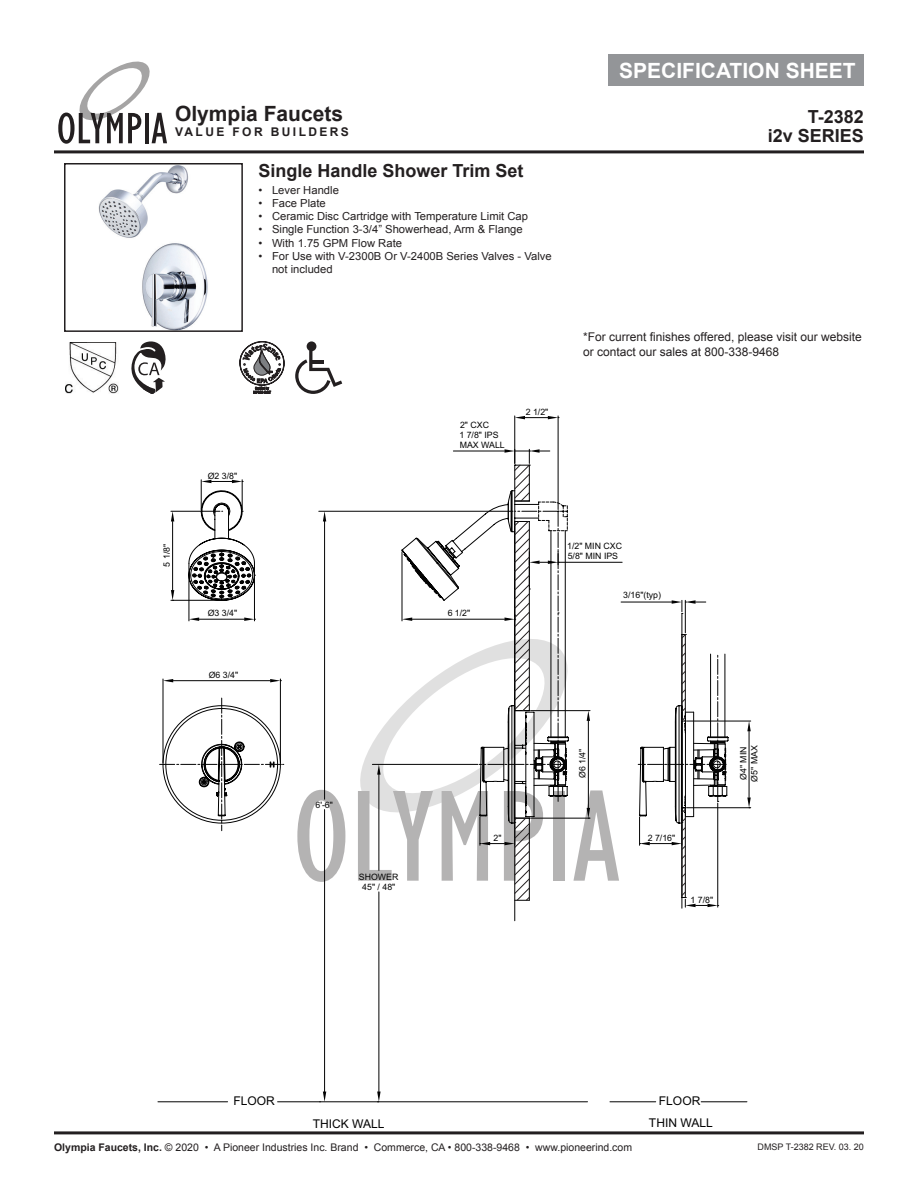
<style>
.page{position:relative;width:918px;height:1188px;background:#fff}
.page>*{position:absolute;margin:0;border:0;box-sizing:border-box;transform-origin:0 0}
.t1{font:700 21px "Arial";color:#fff}
.t2{font:700 21px "Arial";color:#231f20}
.t3{font:700 18px "Arial";color:#231f20}
.t4{font:12px/14.4px "Arial";color:#231f20}
.t5{font:12px "Arial";color:#030303}
.t6{font:700 12px "Arial";letter-spacing:.2em;color:#231f20}
.t7{font:11.1px/13.4px "Arial";color:#231f20}
.t8{font:10.5px "Arial";color:#231f20}
.t9{font:9px "Arial";color:#231f20}
.t10{font:8.85px/10.1px "Arial";color:#030303}
.s1{font-weight:700}
</style>
<div class="page">
<svg style="left:505px;top:449px;width:35px;height:4px"></svg>
<hr style="left:158px;top:1101px;width:70px;height:1px;background:#030303">
<hr style="left:610px;top:1101px;width:46px;height:1px;background:#030303">
<hr style="left:379px;top:892px;width:1px;height:200px;background:#030303">
<svg style="left:377px;top:1092px;width:4px;height:9px"></svg>
<hr style="left:324px;top:810px;width:1px;height:282px;background:#030303">
<svg style="left:323px;top:1092px;width:3px;height:9px"></svg>
<hr style="left:278px;top:1101px;width:310px;height:1px;background:#030303">
<hr style="left:514px;top:416px;width:1px;height:47px;background:#030303">
<hr style="left:558px;top:416px;width:1px;height:94px;background:#030303">
<svg style="left:515px;top:416px;width:44px;height:3px"></svg>
<hr style="left:687px;top:721px;width:64px;height:1px;background:#030303">
<hr style="left:687px;top:807px;width:64px;height:1px;background:#030303">
<hr style="left:749px;top:731px;width:1px;height:67px;background:#030303">
<svg style="left:747px;top:721px;width:4px;height:10px"></svg>
<svg style="left:747px;top:798px;width:4px;height:10px"></svg>
<hr style="left:701px;top:1101px;width:46px;height:1px;background:#030303">
<hr style="left:717px;top:803px;width:1px;height:104px;background:#030303">
<svg style="left:682px;top:897px;width:37px;height:10px"></svg>
<hr style="left:201px;top:480px;width:1px;height:30px;background:#030303">
<hr style="left:242px;top:480px;width:1px;height:30px;background:#030303">
<svg style="left:201px;top:480px;width:42px;height:3px"></svg>
<svg style="left:297px;top:490px;width:429px;height:392px"></svg>
<svg style="left:514px;top:464px;width:172px;height:437px"></svg>
<svg style="left:160px;top:511px;width:124px;height:320px"></svg>
<svg style="left:58px;top:62px;width:109px;height:82px"></svg>
<svg style="left:131px;top:341px;width:35px;height:53px"></svg>
<div style="left:608px;top:54px;width:256px;height:31px;background:#939598"></div>
<hr style="left:54px;top:150px;width:810px;height:3px;background:#231f20">
<hr style="left:54px;top:1131px;width:810px;height:3px;background:#231f20">
<img style="left:66px;top:342px;width:52px;height:51px">
<svg style="left:240px;top:341px;width:44px;height:53px"></svg>
<svg style="left:295px;top:350px;width:47px;height:44px"></svg>
<div style="left:307px;top:341px;width:9px;height:10px;background:#231f20;border-radius:50%"></div>
<img style="left:98px;top:166px;width:110px;height:163px">
<div style="left:64px;top:163px;width:179px;height:169px;border:2px solid #231f20"></div>
<h1 class="t2" style="left:175px;top:100px;width:170px">Olympia Faucets</h1>
<p class="t6" style="left:175px;top:124px;width:175px">VALUE FOR BUILDERS</p>
<h2 class="t3" style="left:259px;top:158px;width:267px">Single Handle Shower Trim Set</h2>
<p class="t7" style="left:259px;top:183px;width:82px">• Lever Handle</p>
<p class="t7" style="left:259px;top:196px;width:69px">• Face Plate</p>
<p class="t7" style="left:259px;top:210px;width:271px">• Ceramic Disc Cartridge with Temperature Limit Cap</p>
<p class="t7" style="left:259px;top:223px;width:266px">• Single Function 3-3/4” Showerhead, Arm &amp; Flange</p>
<p class="t7" style="left:259px;top:236px;width:145px">• With 1.75 GPM Flow Rate</p>
<p class="t7" style="left:272px;top:250px;width:281px;text-indent:-14px">• For Use with V-2300B Or V-2400B Series Valves - Valve not included</p>
<p class="t10" style="left:208px;top:471px;width:31px">Ø2 3/8"</p>
<p class="t10" style="left:459px;top:420px;width:47px">2" CXC<br>1 7/8" IPS<br>MAX WALL</p>
<p class="t10" style="left:526px;top:407px;width:24px">2 1/2"</p>
<h1 class="t1" style="left:619px;top:57px;width:238px">SPECIFICATION SHEET</h1>
<h2 class="t3" style="left:808px;top:105px;width:58px">T-2382</h2>
<h2 class="t3" style="left:768px;top:124px;width:98px">i2v SERIES</h2>
<p class="t4" style="left:583px;top:330px;width:280px">*For current finishes offered, please visit our website or contact our sales at 800-338-9468</p>
<p class="t10" style="left:162px;top:567px;width:24px;rotate:-90deg">5 1/8"</p>
<p class="t10" style="left:208px;top:608px;width:31px">Ø3 3/4"</p>
<p class="t10" style="left:209px;top:670px;width:31px">Ø6 3/4"</p>
<p class="t10" style="left:448px;top:608px;width:24px">6 1/2"</p>
<p class="t10" style="left:567px;top:541px;width:56px">1/2" MIN CXC<br>5/8" MIN IPS</p>
<p class="t10" style="left:623px;top:590px;width:39px">3/16"(typ)</p>
<p class="t10" style="left:315px;top:800px;width:19px">6'-6"</p>
<p class="t10" style="left:359px;top:872px;width:41px;text-align:center">SHOWER<br>45" / 48"</p>
<p class="t10" style="left:494px;top:833px;width:10px">2"</p>
<p class="t10" style="left:578px;top:778px;width:31px;rotate:-90deg">Ø6 1/4"</p>
<p class="t10" style="left:648px;top:833px;width:29px">2 7/16"</p>
<p class="t10" style="left:691px;top:895px;width:24px">1 7/8"</p>
<p class="t10" style="left:738px;top:782px;width:38px;line-height:11.1px;rotate:-90deg">Ø4" MIN<br>Ø5" MAX</p>
<p class="t5" style="left:233px;top:1093px;width:43px">FLOOR</p>
<p class="t5" style="left:659px;top:1093px;width:43px">FLOOR</p>
<p class="t5" style="left:313px;top:1115px;width:73px">THICK WALL</p>
<p class="t5" style="left:649px;top:1115px;width:65px">THIN WALL</p>
<p class="t8" style="left:54px;top:1140px;width:580px"><span class="s1">Olympia Faucets, Inc.</span> © 2020 • A Pioneer Industries Inc. Brand • Commerce, CA • 800-338-9468 • www.pioneerind.com</p>
<p class="t9" style="left:758px;top:1140px;width:108px">DMSP T-2382 REV. 03. 20</p>
</div>
